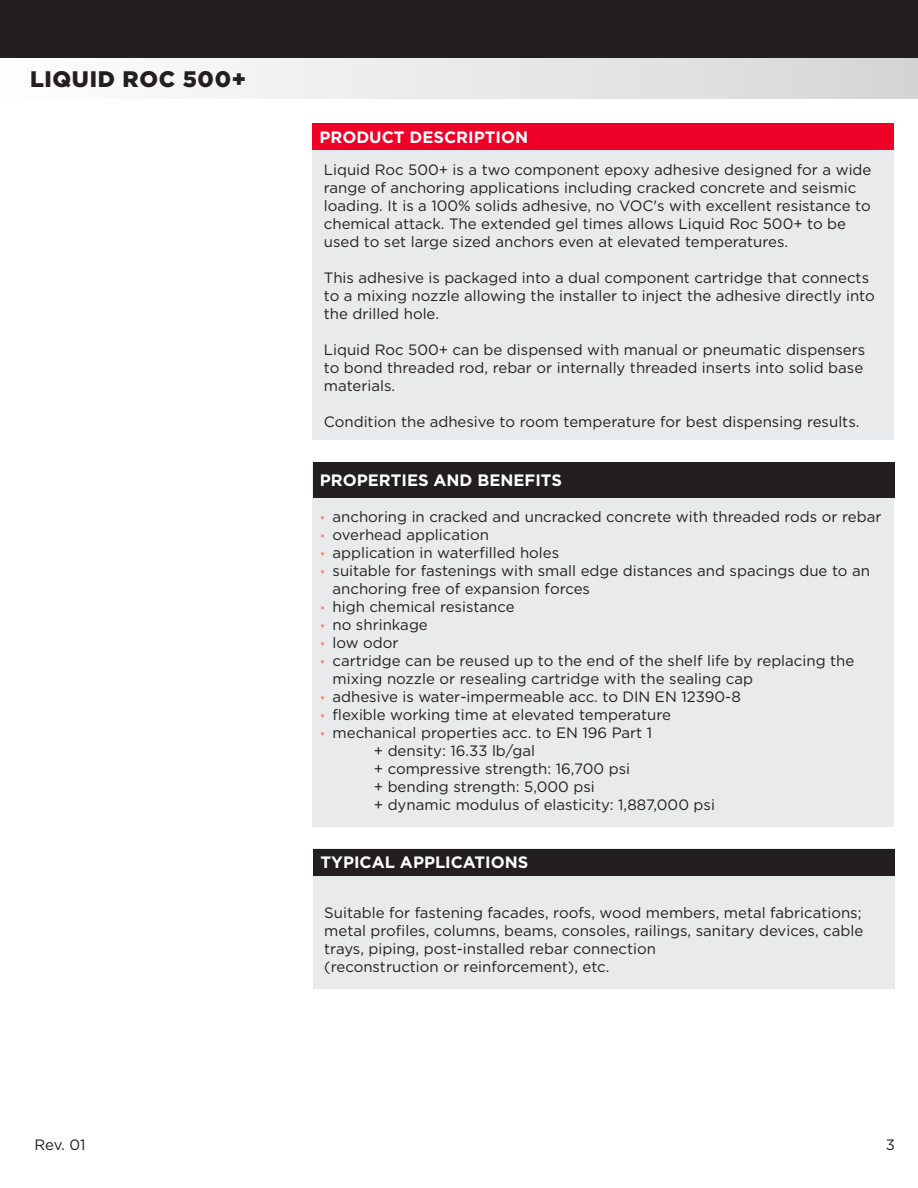
<style>
.page{position:relative;width:918px;height:1188px;background:#fff}
.page>*{position:absolute;margin:0;border:0;box-sizing:border-box;transform-origin:0 0}
.t1{font:900 22.5px "Gotham";letter-spacing:.03em;color:#231f20}
.t2{font:700 16.5px "Gotham";color:#fff}
.Copy{font:15px/18px "Gotham";color:#231f20}
.s1{font-size:12px;color:#fd8979}
</style>
<div class="page">
<div style="left:313px;top:124px;width:581px;height:316px;background:#e9eaeb"></div>
<div style="left:0;top:58px;width:918px;height:41px;background:linear-gradient(to right,#fefeff,#d6d6d6)"></div>
<div style="left:313px;top:124px;width:581px;height:26px;background:#ef0027"></div>
<div style="left:0;top:0;width:918px;height:58px;background:#231f20"></div>
<div style="left:312px;top:462px;width:582px;height:364px;background:#e9eaeb"></div>
<div style="left:313px;top:462px;width:581px;height:35px;background:#231f20"></div>
<div style="left:313px;top:849px;width:581px;height:140px;background:#e9eaeb"></div>
<div style="left:314px;top:849px;width:581px;height:26px;background:#231f20"></div>
<p class="t1" style="left:30px;top:63px;width:218px">LIQUID ROC 500+</p>
<p class="t2" style="left:319px;top:126px;width:210px">PRODUCT DESCRIPTION</p>
<p class="Copy" style="left:324px;top:160px;width:549px">Liquid Roc 500+ is a two component epoxy adhesive designed for a wide range of anchoring applications including cracked concrete and seismic loading. It is a 100% solids adhesive, no VOC's with excellent resistance to</p>
<p class="Copy" style="left:324px;top:214px;width:524px">chemical attack. The extended gel times allows Liquid Roc 500+ to be used to set large sized anchors even at elevated temperatures.</p>
<p class="Copy" style="left:324px;top:268px;width:552px">This adhesive is packaged into a dual component cartridge that connects to a mixing nozzle allowing the installer to inject the adhesive directly into the drilled hole.</p>
<p class="Copy" style="left:324px;top:340px;width:543px">Liquid Roc 500+ can be dispensed with manual or pneumatic dispensers to bond threaded rod, rebar or internally threaded inserts into solid base materials.</p>
<p class="Copy" style="left:324px;top:412px;width:537px">Condition the adhesive to room temperature for best dispensing results.</p>
<p class="t2" style="left:320px;top:469px;width:244px">PROPERTIES AND BENEFITS</p>
<p class="Copy" style="left:320px;top:507px;width:563px"><span class="s1">•</span> anchoring in cracked and uncracked concrete with threaded rods or rebar</p>
<p class="Copy" style="left:320px;top:525px;width:171px"><span class="s1">•</span> overhead application</p>
<p class="Copy" style="left:320px;top:543px;width:241px"><span class="s1">•</span> application in waterfilled holes</p>
<p class="Copy" style="left:333px;top:561px;width:539px;text-indent:-13px"><span class="s1">•</span> suitable for fastenings with small edge distances and spacings due to an anchoring free of expansion forces</p>
<p class="Copy" style="left:320px;top:597px;width:196px"><span class="s1">•</span> high chemical resistance</p>
<p class="Copy" style="left:320px;top:615px;width:110px"><span class="s1">•</span> no shrinkage</p>
<p class="Copy" style="left:320px;top:633px;width:80px"><span class="s1">•</span> low odor</p>
<p class="Copy" style="left:333px;top:651px;width:523px;text-indent:-13px"><span class="s1">•</span> cartridge can be reused up to the end of the shelf life by replacing the mixing nozzle or resealing cartridge with the sealing cap</p>
<p class="Copy" style="left:320px;top:687px;width:423px"><span class="s1">•</span> adhesive is water-impermeable acc. to DIN EN 12390-8</p>
<p class="Copy" style="left:320px;top:705px;width:353px"><span class="s1">•</span> flexible working time at elevated temperature</p>
<p class="Copy" style="left:374px;top:723px;width:343px;text-indent:-54px"><span class="s1">•</span> mechanical properties acc. to EN 196 Part 1<br>+ density: 16.33 lb/gal<br>+ compressive strength: 16,700 psi<br>+ bending strength: 5,000 psi<br>+ dynamic modulus of elasticity: 1,887,000 psi</p>
<p class="t2" style="left:321px;top:851px;width:209px">TYPICAL APPLICATIONS</p>
<p class="Copy" style="left:324px;top:903px;width:541px;text-align:justify">Suitable for fastening facades, roofs, wood members, metal fabrications; metal profiles, columns, beams, consoles, railings, sanitary devices, cable trays, piping, post-installed rebar connection</p>
<p class="Copy" style="left:324px;top:957px;width:287px">(reconstruction or reinforcement), etc.</p>
<p class="Copy" style="left:35px;top:1136px;width:52px">Rev. 01</p>
<p class="Copy" style="left:886px;top:1136px;width:11px">3</p>
</div>
